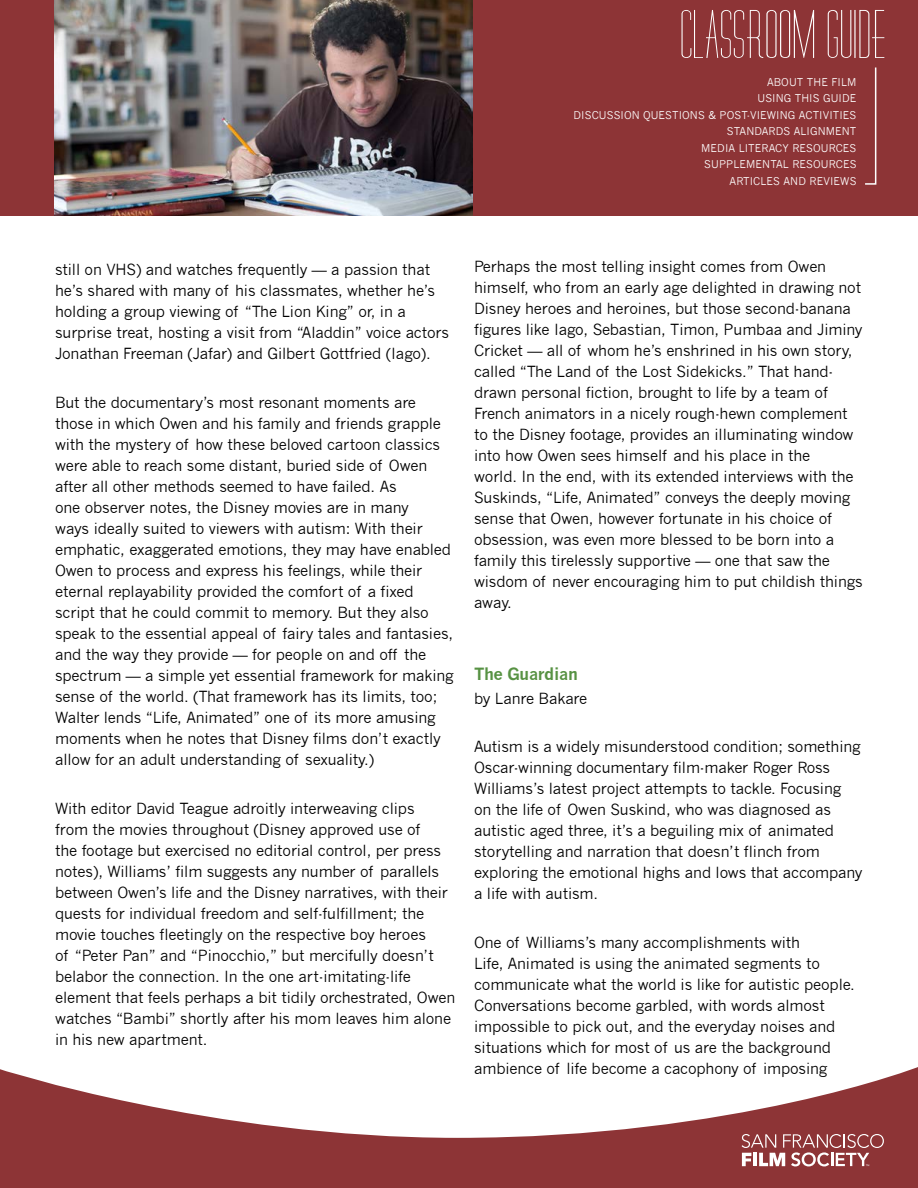
<style>
.page{position:relative;width:918px;height:1188px;background:#fff}
.page>*{position:absolute;margin:0;border:0;box-sizing:border-box;transform-origin:0 0}
.t1{font:700 16.5px "News Gothic";letter-spacing:-.02em;color:#579243}
.t2{font:15px/21px "News Gothic";letter-spacing:-.01em;color:#000}
.t3{font:10.5px/16.5px "News Gothic";letter-spacing:.01em;color:#fff;text-align:right}
</style>
<div class="page">
<div style="left:0;top:0;width:918px;height:216px;background:#8d3436"></div>
<svg style="left:0;top:1067px;width:918px;height:121px;fill:#8d3436"></svg>
<svg style="left:865px;top:67px;width:12px;height:118px"></svg>
<img style="left:54px;top:0;width:419px;height:216px">
<svg style="left:682px;top:10px;width:202px;height:48px"></svg>
<svg style="left:742px;top:1134px;width:142px;height:32px"></svg>
<p class="t3" style="left:574px;top:74px;width:284px">ABOUT THE FILM<br>USING THIS GUIDE<br>DISCUSSION QUESTIONS &amp; POST-VIEWING ACTIVITIES<br>STANDARDS ALIGNMENT<br>MEDIA LITERACY RESOURCES<br>SUPPLEMENTAL RESOURCES<br>ARTICLES AND REVIEWS</p>
<p class="t2" style="left:55px;top:259px;width:396px">still on VHS) and watches frequently — a passion that he’s shared with many of his classmates, whether he’s holding a group viewing of “The Lion King” or, in a surprise treat, hosting a visit from “Aladdin” voice actors Jonathan Freeman (Jafar) and Gilbert Gottfried (Iago).</p>
<p class="t2" style="left:55px;top:392px;width:400px">But the documentary’s most resonant moments are those in which Owen and his family and friends grapple with the mystery of how these beloved cartoon classics were able to reach some distant, buried side of Owen after all other methods seemed to have failed. As<br>one observer notes, the Disney movies are in many<br>ways ideally suited to viewers with autism: With their emphatic, exaggerated emotions, they may have enabled Owen to process and express his feelings, while their eternal replayability provided the comfort of a fixed script that he could commit to memory. But they also speak to the essential appeal of fairy tales and fantasies, and the way they provide — for people on and off the spectrum — a simple yet essential framework for making sense of the world. (That framework has its limits, too; Walter lends “Life, Animated” one of its more amusing moments when he notes that Disney films don’t exactly allow for an adult understanding of sexuality.)</p>
<p class="t2" style="left:55px;top:798px;width:402px">With editor David Teague adroitly interweaving clips<br>from the movies throughout (Disney approved use of<br>the footage but exercised no editorial control, per press notes), Williams’ film suggests any number of parallels between Owen’s life and the Disney narratives, with their quests for individual freedom and self-fulfillment; the movie touches fleetingly on the respective boy heroes<br>of “Peter Pan” and “Pinocchio,” but mercifully doesn’t belabor the connection. In the one art-imitating-life element that feels perhaps a bit tidily orchestrated, Owen watches “Bambi” shortly after his mom leaves him alone in his new apartment.</p>
<p class="t2" style="left:474px;top:257px;width:390px">Perhaps the most telling insight comes from Owen himself, who from an early age delighted in drawing not Disney heroes and heroines, but those second-banana figures like Iago, Sebastian, Timon, Pumbaa and Jiminy Cricket — all of whom he’s enshrined in his own story, called “The Land of the Lost Sidekicks.” That hand&shy;drawn personal fiction, brought to life by a team of French animators in a nicely rough-hewn complement to the Disney footage, provides an illuminating window into how Owen sees himself and his place in the<br>world. In the end, with its extended interviews with the Suskinds, “Life, Animated” conveys the deeply moving sense that Owen, however fortunate in his choice of obsession, was even more blessed to be born into a family this tirelessly supportive — one that saw the wisdom of never encouraging him to put childish things away.</p>
<p class="t1" style="left:474px;top:663px;width:105px">The Guardian</p>
<p class="t2" style="left:474px;top:688px;width:115px">by Lanre Bakare</p>
<p class="t2" style="left:474px;top:736px;width:390px">Autism is a widely misunderstood condition; something Oscar-winning documentary film-maker Roger Ross Williams’s latest project attempts to tackle. Focusing<br>on the life of Owen Suskind, who was diagnosed as autistic aged three, it’s a beguiling mix of animated storytelling and narration that doesn’t flinch from exploring the emotional highs and lows that accompany a life with autism.</p>
<p class="t2" style="left:474px;top:932px;width:382px">One of Williams’s many accomplishments with<br>Life, Animated is using the animated segments to communicate what the world is like for autistic people.<br>Conversations become garbled, with words almost impossible to pick out, and the everyday noises and situations which for most of us are the background ambience of life become a cacophony of imposing</p>
</div>
